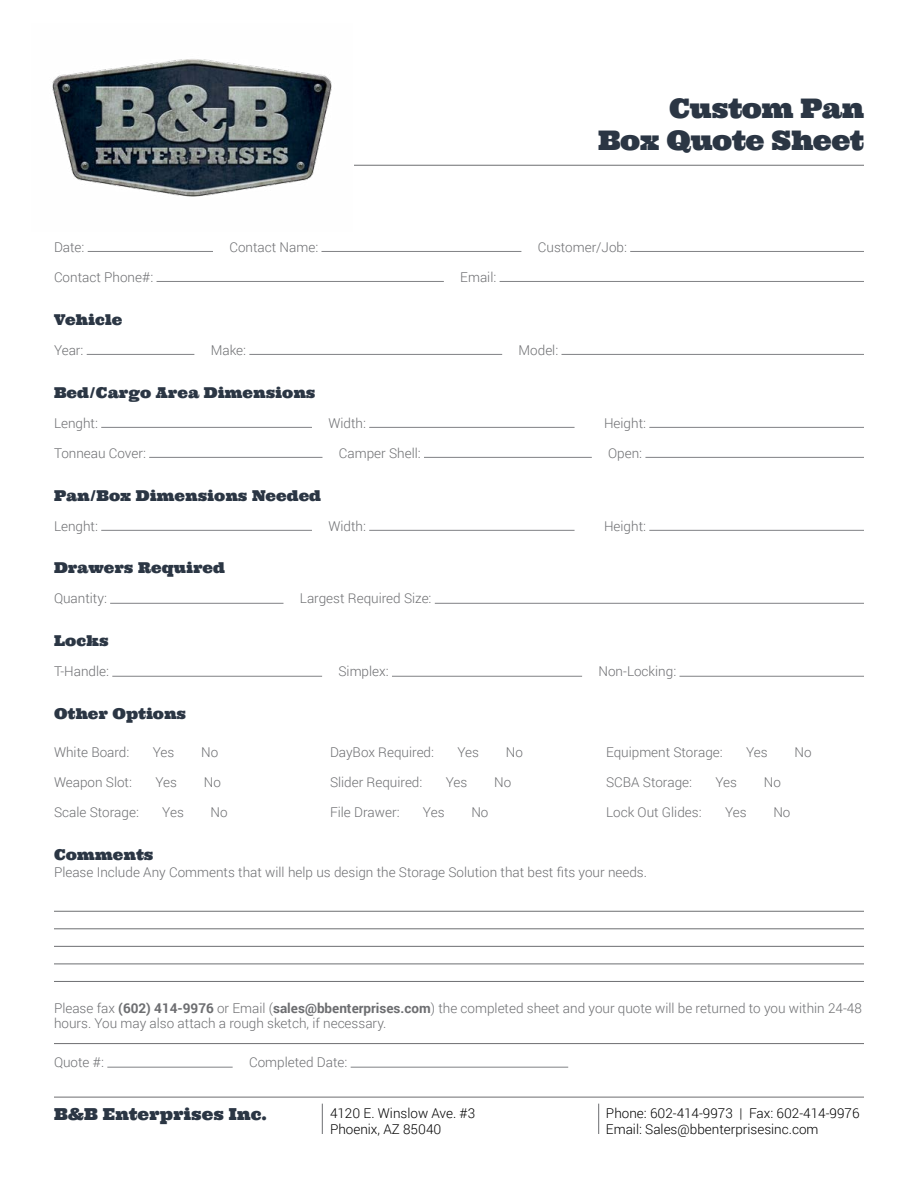
<style>
.page{position:relative;width:918px;height:1188px;background:#fff}
.page>*{position:absolute;margin:0;border:0;box-sizing:border-box;transform-origin:0 0}
.t1{font:27px/32.4px "Ultra";letter-spacing:-.02em;color:#2b3644;text-align:right}
.t2{font:16.5px "Ultra";color:#2b3644}
.t3{font:15px "Ultra";color:#2b3644}
.t4{font:300 13.5px/15px "Roboto";color:#6d6e71}
.t5{font:300 13.5px/16.5px "Roboto";color:#000}
.s1{font-weight:700}
</style>
<div class="page">
<hr style="left:322px;top:1104px;width:1px;height:30px;background:#6d6e71">
<hr style="left:598px;top:1104px;width:1px;height:30px;background:#6d6e71">
<img style="left:52px;top:59px;width:280px;height:138px">
<hr style="left:54px;top:1097px;width:810px;height:1px;background:#6d6e71">
<hr style="left:354px;top:165px;width:510px;height:1px;background:#6d6e71">
<hr style="left:88px;top:251px;width:125px;height:1px;background:#808184">
<hr style="left:321px;top:251px;width:200px;height:1px;background:#808184">
<hr style="left:630px;top:251px;width:234px;height:1px;background:#808184">
<hr style="left:157px;top:281px;width:287px;height:1px;background:#808184">
<hr style="left:500px;top:281px;width:364px;height:1px;background:#808184">
<hr style="left:87px;top:354px;width:107px;height:1px;background:#808184">
<hr style="left:249px;top:354px;width:253px;height:1px;background:#808184">
<hr style="left:562px;top:354px;width:302px;height:1px;background:#808184">
<hr style="left:101px;top:427px;width:211px;height:1px;background:#808184">
<hr style="left:369px;top:427px;width:206px;height:1px;background:#808184">
<hr style="left:649px;top:427px;width:215px;height:1px;background:#808184">
<hr style="left:149px;top:457px;width:173px;height:1px;background:#808184">
<hr style="left:424px;top:457px;width:168px;height:1px;background:#808184">
<hr style="left:645px;top:457px;width:219px;height:1px;background:#808184">
<hr style="left:101px;top:530px;width:211px;height:1px;background:#808184">
<hr style="left:369px;top:530px;width:206px;height:1px;background:#808184">
<hr style="left:649px;top:530px;width:215px;height:1px;background:#808184">
<hr style="left:110px;top:603px;width:174px;height:1px;background:#808184">
<hr style="left:435px;top:603px;width:429px;height:1px;background:#808184">
<hr style="left:112px;top:676px;width:210px;height:1px;background:#808184">
<hr style="left:392px;top:676px;width:190px;height:1px;background:#808184">
<hr style="left:680px;top:676px;width:184px;height:1px;background:#808184">
<hr style="left:54px;top:911px;width:810px;height:1px;background:#6d6e71">
<hr style="left:54px;top:929px;width:810px;height:1px;background:#6d6e71">
<hr style="left:54px;top:946px;width:810px;height:1px;background:#6d6e71">
<hr style="left:54px;top:964px;width:810px;height:1px;background:#6d6e71">
<hr style="left:54px;top:1043px;width:810px;height:1px;background:#6d6e71">
<hr style="left:54px;top:981px;width:810px;height:1px;background:#6d6e71">
<hr style="left:107px;top:1067px;width:126px;height:1px;background:#808184">
<hr style="left:351px;top:1067px;width:217px;height:1px;background:#808184">
<h1 class="t1" style="left:598px;top:92px;width:268px">Custom Pan<br>Box Quote Sheet</h1>
<p class="t4" style="left:54px;top:239px;width:32px">Date:</p>
<p class="t4" style="left:229px;top:239px;width:90px">Contact Name:</p>
<p class="t4" style="left:538px;top:239px;width:91px">Customer/Job:</p>
<p class="t4" style="left:54px;top:269px;width:101px">Contact Phone#:</p>
<p class="t4" style="left:460px;top:269px;width:37px">Email:</p>
<p class="t3" style="left:54px;top:309px;width:70px">Vehicle</p>
<p class="t4" style="left:54px;top:342px;width:31px">Year:</p>
<p class="t4" style="left:211px;top:342px;width:37px">Make:</p>
<p class="t4" style="left:519px;top:342px;width:41px">Model:</p>
<p class="t3" style="left:54px;top:382px;width:263px">Bed/Cargo Area Dimensions</p>
<p class="t4" style="left:54px;top:415px;width:45px">Lenght:</p>
<p class="t4" style="left:328px;top:415px;width:39px">Width:</p>
<p class="t4" style="left:604px;top:415px;width:43px">Height:</p>
<p class="t4" style="left:54px;top:445px;width:93px">Tonneau Cover:</p>
<p class="t4" style="left:339px;top:445px;width:83px">Camper Shell:</p>
<p class="t4" style="left:608px;top:445px;width:35px">Open:</p>
<p class="t3" style="left:54px;top:485px;width:269px">Pan/Box Dimensions Needed</p>
<p class="t4" style="left:54px;top:518px;width:45px">Lenght:</p>
<p class="t4" style="left:328px;top:518px;width:39px">Width:</p>
<p class="t4" style="left:604px;top:518px;width:43px">Height:</p>
<p class="t3" style="left:54px;top:558px;width:173px">Drawers Required</p>
<p class="t4" style="left:54px;top:591px;width:54px">Quantity:</p>
<p class="t4" style="left:300px;top:591px;width:133px">Largest Required Size:</p>
<p class="t3" style="left:54px;top:631px;width:56px">Locks</p>
<p class="t4" style="left:54px;top:664px;width:57px">T-Handle:</p>
<p class="t4" style="left:339px;top:664px;width:52px">Simplex:</p>
<p class="t4" style="left:599px;top:664px;width:79px">Non-Locking:</p>
<p class="t3" style="left:54px;top:704px;width:134px">Other Options</p>
<p class="t4" style="left:54px;top:745px;width:77px">White Board:</p>
<p class="t4" style="left:153px;top:745px;width:23px">Yes</p>
<p class="t4" style="left:201px;top:745px;width:19px">No</p>
<p class="t4" style="left:54px;top:775px;width:79px">Weapon Slot:</p>
<p class="t4" style="left:155px;top:775px;width:23px">Yes</p>
<p class="t4" style="left:204px;top:775px;width:19px">No</p>
<p class="t4" style="left:54px;top:805px;width:86px">Scale Storage:</p>
<p class="t4" style="left:162px;top:805px;width:23px">Yes</p>
<p class="t4" style="left:211px;top:805px;width:19px">No</p>
<p class="t4" style="left:330px;top:745px;width:105px">DayBox Required:</p>
<p class="t4" style="left:457px;top:745px;width:23px">Yes</p>
<p class="t4" style="left:506px;top:745px;width:19px">No</p>
<p class="t4" style="left:330px;top:775px;width:94px">Slider Required:</p>
<p class="t4" style="left:446px;top:775px;width:23px">Yes</p>
<p class="t4" style="left:494px;top:775px;width:19px">No</p>
<p class="t4" style="left:330px;top:805px;width:71px">File Drawer:</p>
<p class="t4" style="left:423px;top:805px;width:23px">Yes</p>
<p class="t4" style="left:471px;top:805px;width:19px">No</p>
<p class="t4" style="left:606px;top:745px;width:118px">Equipment Storage:</p>
<p class="t4" style="left:746px;top:745px;width:23px">Yes</p>
<p class="t4" style="left:794px;top:745px;width:19px">No</p>
<p class="t4" style="left:606px;top:775px;width:88px">SCBA Storage:</p>
<p class="t4" style="left:716px;top:775px;width:23px">Yes</p>
<p class="t4" style="left:764px;top:775px;width:19px">No</p>
<p class="t4" style="left:606px;top:805px;width:97px">Lock Out Glides:</p>
<p class="t4" style="left:725px;top:805px;width:23px">Yes</p>
<p class="t4" style="left:773px;top:805px;width:19px">No</p>
<p class="t3" style="left:54px;top:845px;width:101px">Comments</p>
<p class="t4" style="left:54px;top:864px;width:595px">Please Include Any Comments that will help us design the Storage Solution that best fits your needs.</p>
<p class="t4" style="left:54px;top:1001px;width:809px">Please fax <span class="s1">(602) 414-9976</span> or Email (<span class="s1">sales@bbenterprises.com</span>) the completed sheet and your quote will be returned to you within 24-48 hours. You may also attach a rough sketch, if necessary.</p>
<p class="t4" style="left:54px;top:1055px;width:52px">Quote #:</p>
<p class="t4" style="left:249px;top:1055px;width:100px">Completed Date:</p>
<p class="t2" style="left:54px;top:1104px;width:214px">B&amp;B Enterprises Inc.</p>
<p class="t5" style="left:330px;top:1104px;width:147px">4120 E. Winslow Ave. #3<br>Phoenix, AZ 85040</p>
<p class="t5" style="left:606px;top:1104px;width:255px">Phone: 602-414-9973 | Fax: 602-414-9976<br>Email: Sales@bbenterprisesinc.com</p>
</div>
